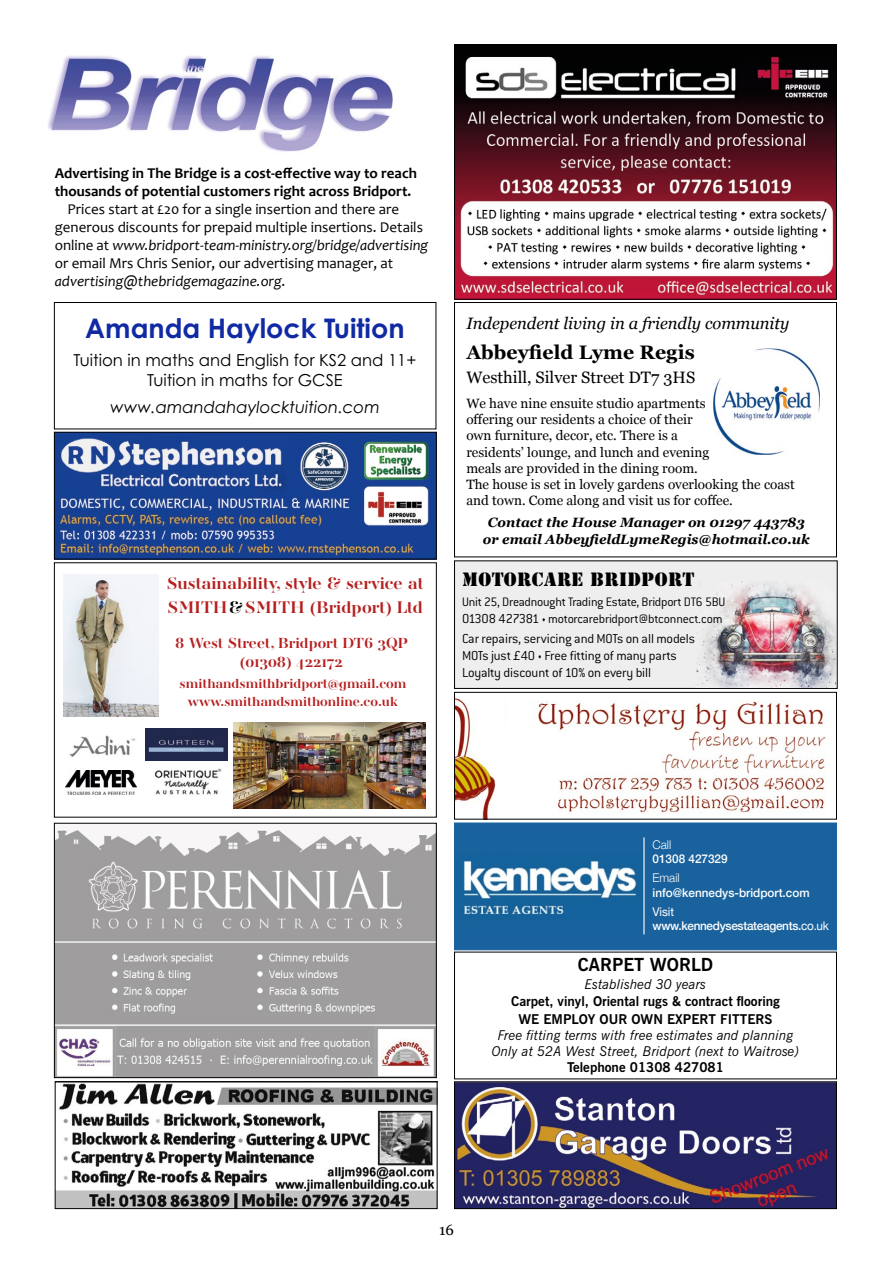
<style>
.page{position:relative;width:893px;height:1263px;background:#fff}
.page>*{position:absolute;margin:0;border:0;box-sizing:border-box;transform-origin:0 0}
.t1{font:700 27px "Century Gothic Pro";color:#102aa3}
.t2{font:700 19.5px "Georgia";letter-spacing:.005em;color:#000}
.t3{font:18px "Stencil Std";letter-spacing:.03em;color:#000}
.t4{font:700 18px "News Gothic BT";color:#000}
.t5{font:700 17.25px "AW Conqueror Std Didot";color:#b51f1f}
.t6{font:16.5px/19.8px "Century Gothic Pro";color:#000;text-align:center}
.t7{font:italic 16.5px "Georgia";color:#000}
.t8{font:italic 16.5px "Century Gothic Pro";color:#000}
.t9{font:16.5px "Georgia";color:#000}
.t10{font:15px/18px "Candara";color:#000}
.t11{font:700 15px/18px "Candara";color:#000}
.t12{font:700 15px/18.9px "AW Conqueror Std Didot";color:#b51f1f;text-align:center}
.t13{font:15px "Georgia";color:#000}
.t14{font:300 14.25px/17.1px "Conduit ITC";letter-spacing:-.01em;color:#000}
.t15{font:13.5px/16.2px "Georgia";color:#000}
.t16{font:italic 13.5px/16.2px "News Gothic BT";color:#000;text-align:center}
.t17{font:700 13.5px/18px "News Gothic BT";color:#000;text-align:center}
.t18{font:300 13.5px/17px "Conduit ITC";letter-spacing:-.015em;color:#000}
.t19{font:italic 700 13.5px/16.2px "Georgia";color:#000;text-align:center}
.t20{font:700 13.5px "AW Conqueror Std Didot";color:#b51f1f}
.t21{font:500 12px "Helvetica Neue";color:#fff}
.t22{font:500 12px/14.4px "Helvetica Neue";letter-spacing:-.025em;color:#fff}
.t23{font:300 12px "Helvetica Neue";color:#fff}
.s1{font-style:italic}
.s2{color:#000}
.s3{font-size:14.25px}
.s4{font-weight:400}
</style>
<div class="page">
<div style="left:454px;top:823px;width:383px;height:127px;background:#19629d;border:1px solid #19629d"></div>
<img style="left:454px;top:831px;width:183px;height:111px">
<hr style="left:643px;top:837px;width:2px;height:97px;background:#fff">
<div style="left:454px;top:302px;width:383px;height:255px;border:1px solid #000"></div>
<img style="left:57px;top:1083px;width:378px;height:124px">
<div style="left:55px;top:1081px;width:382px;height:128px;border:1px solid #000"></div>
<img style="left:456px;top:46px;width:379px;height:252px">
<div style="left:454px;top:44px;width:383px;height:256px;border:1px solid #000"></div>
<img style="left:56px;top:827px;width:379px;height:249px">
<div style="left:54px;top:823px;width:383px;height:255px;border:1px solid #000"></div>
<div style="left:54px;top:562px;width:383px;height:255px;border:1px solid #000"></div>
<img style="left:64px;top:575px;width:95px;height:141px">
<img style="left:233px;top:722px;width:193px;height:86px">
<img style="left:69px;top:736px;width:66px;height:21px">
<img style="left:146px;top:729px;width:82px;height:31px">
<img style="left:65px;top:770px;width:71px;height:24px">
<img style="left:154px;top:768px;width:68px;height:27px">
<img style="left:713px;top:349px;width:107px;height:106px">
<img style="left:48px;top:56px;width:345px;height:96px">
<div style="left:454px;top:561px;width:383px;height:127px;background:#eee"></div>
<div style="left:454px;top:560px;width:384px;height:129px;border:1px solid #000"></div>
<img style="left:695px;top:581px;width:140px;height:107px">
<img style="left:456px;top:698px;width:40px;height:119px">
<div style="left:454px;top:692px;width:383px;height:127px;border:1px solid #000"></div>
<img style="left:538px;top:701px;width:288px;height:113px">
<img style="left:538px;top:736px;width:5px;height:78px">
<img style="left:56px;top:434px;width:379px;height:123px">
<div style="left:54px;top:432px;width:383px;height:127px;border:1px solid #000"></div>
<img style="left:456px;top:1083px;width:379px;height:124px">
<div style="left:454px;top:1081px;width:383px;height:128px;border:1px solid #000"></div>
<div style="left:54px;top:302px;width:382px;height:127px;border:1px solid #000"></div>
<p class="t11" style="left:55px;top:164px;width:364px">Advertising in The Bridge is a cost-effective way to reach thousands of potential customers right across Bridport.</p>
<p class="t10" style="left:55px;top:200px;width:375px;text-indent:13px">Prices start at £20 for a single insertion and there are generous discounts for prepaid multiple insertions. Details online at <span class="s1">www.bridport-team-ministry.org/bridge/advertising </span>or email Mrs Chris Senior, our advertising manager, at <span class="s1">advertising@thebridgemagazine.org</span>.</p>
<h1 class="t1" style="left:85px;top:311px;width:321px">Amanda Haylock Tuition</h1>
<p class="t6" style="left:74px;top:350px;width:344px">Tuition in maths and English for KS2 and 11+<br>Tuition in maths for GCSE</p>
<p class="t8" style="left:110px;top:397px;width:271px">www.amandahaylocktuition.com</p>
<p class="t5" style="left:166px;top:575px;width:259px">Sustainability, style &amp; service at</p>
<p class="t5" style="left:167px;top:598px;width:257px">SMITH<span class="s2">&amp;</span>SMITH (Bridport) Ltd</p>
<p class="t12" style="left:175px;top:634px;width:234px">8 West Street, Bridport DT6 3QP (01308) 422172</p>
<p class="t20" style="left:188px;top:694px;width:212px">www.smithandsmithonline.co.uk</p>
<p class="t20" style="left:180px;top:676px;width:228px">smithandsmithbridport@gmail.com</p>
<p class="t7" style="left:466px;top:311px;width:325px">Independent living in a friendly community</p>
<h2 class="t2" style="left:466px;top:337px;width:230px">Abbeyfield Lyme Regis</h2>
<p class="t9" style="left:466px;top:365px;width:230px">Westhill, Silver Street DT7 3HS</p>
<p class="t15" style="left:466px;top:395px;width:330px">We have nine ensuite studio apartments<br>offering our residents a choice of their<br>own furniture, decor, etc. There is a<br>residents’ lounge, and lunch and evening<br>meals are provided in the dining room.<br>The house is set in lovely gardens overlooking the coast and town. Come along and visit us for coffee.</p>
<p class="t19" style="left:483px;top:514px;width:328px">Contact the House Manager on 01297 443783 or email AbbeyfieldLymeRegis@hotmail.co.uk</p>
<h3 class="t3" style="left:462px;top:568px;width:234px">MOTORCARE BRIDPORT</h3>
<p class="t18" style="left:462px;top:593px;width:265px">Unit 25, Dreadnought Trading Estate, Bridport DT6 5BU<br><span class="s3">01308 427381</span> ▲ motorcarebridport@btconnect.com</p>
<p class="t14" style="left:462px;top:630px;width:234px">Car repairs, servicing and MOTs on all models<br>MOTs just £40 ▲ Free fitting of many parts<br>Loyalty discount of 10% on every bill</p>
<p class="t23" style="left:652px;top:835px;width:20px">Call</p>
<p class="t21" style="left:652px;top:849px;width:77px">01308 427329</p>
<p class="t23" style="left:652px;top:868px;width:29px">Email</p>
<p class="t21" style="left:652px;top:883px;width:159px">info@kennedys-bridport.com</p>
<p class="t22" style="left:652px;top:903px;width:178px"><span class="s4">Visit </span>www.kennedysestateagents.<span class="s4">co.uk</span></p>
<h3 class="t4" style="left:578px;top:954px;width:137px">CARPET WORLD</h3>
<p class="t16" style="left:585px;top:976px;width:123px">Established 30 years</p>
<p class="t17" style="left:511px;top:992px;width:270px">Carpet, vinyl, Oriental rugs &amp; contract flooring<br>WE EMPLOY OUR OWN EXPERT FITTERS</p>
<p class="t16" style="left:492px;top:1027px;width:309px">Free fitting terms with free estimates and planning<br>Only at 52A West Street, Bridport (next to Waitrose)</p>
<p class="t17" style="left:567px;top:1058px;width:158px">Telephone 01308 427081</p>
<p class="t13" style="left:439px;top:1219px;width:16px">16</p>
</div>
